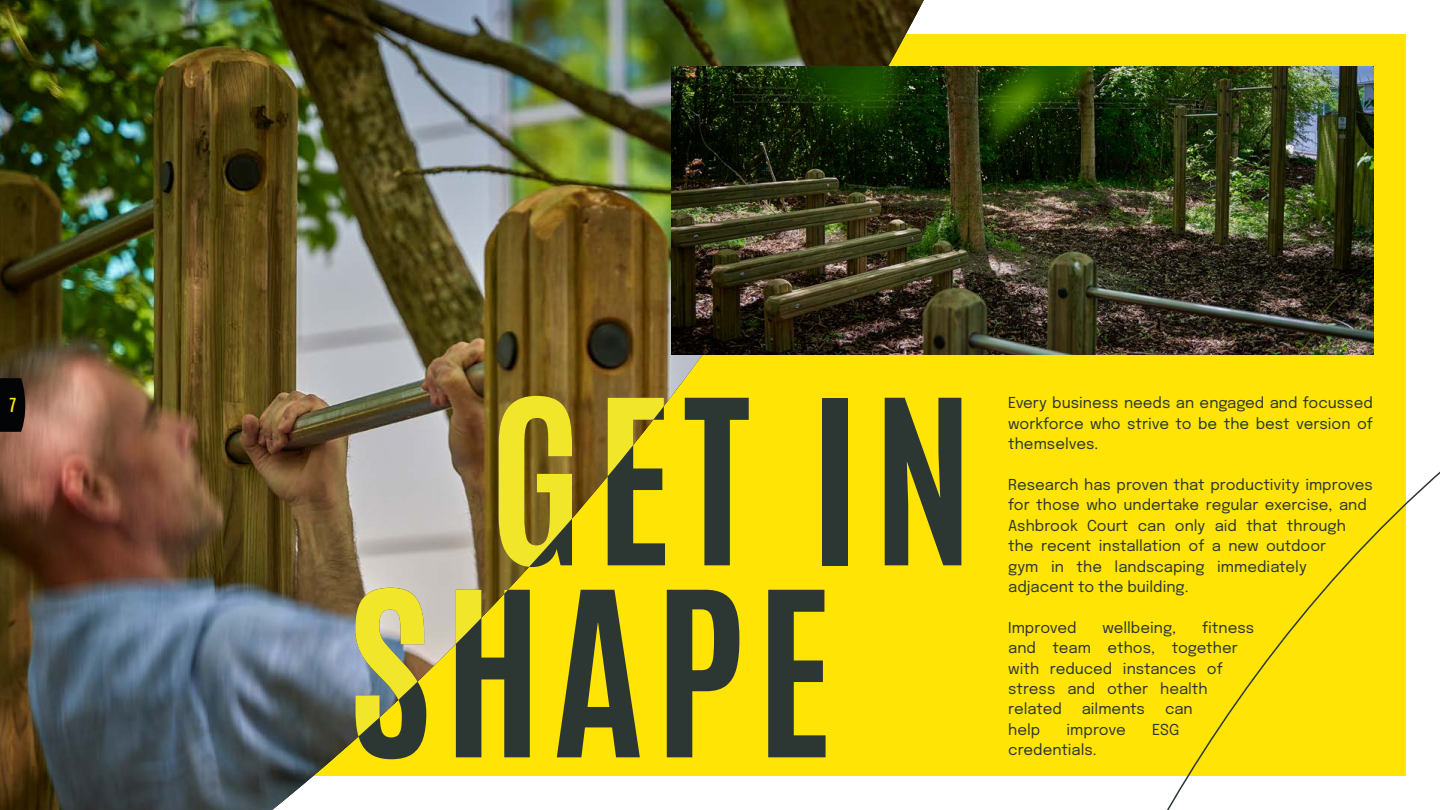
<style>
.page{position:relative;width:1440px;height:810px;background:#fff}
.page>*{position:absolute;margin:0;border:0;box-sizing:border-box;transform-origin:0 0}
.t1{font:700 195px/192px "Antonio";letter-spacing:.06em;color:#2c3632}
.t2{font:600 16.5px "Antonio";color:#ffe406}
.t3{font:15px/20.4px "Epilogue";color:#2c3632}
</style>
<div class="page">
<div style="left:34px;top:34px;width:1371px;height:742px;background:#ffe406"></div>
<img style="left:0;top:0;width:923px;height:810px">
<img style="left:671px;top:67px;width:702px;height:287px">
<svg style="left:1167px;top:452px;width:272px;height:358px"></svg>
<svg style="left:0;top:378px;width:30px;height:54px;background:#201815"></svg>
<p class="t2" style="left:9px;top:394px;width:9px">7</p>
<h1 class="t1" style="left:348px;top:389px;width:627px;text-indent:140px">GET IN<br>SHAPE</h1>
<p class="t3" style="left:1008px;top:392px;width:366px;text-align:justify">Every business needs an engaged and focussed workforce who strive to be the best version of themselves.</p>
<p class="t3" style="left:1008px;top:474px;width:366px">Research has proven that productivity improves for those who undertake regular exercise, and Ashbrook Court can only aid that through the recent installation of a new outdoor<br>gym in the landscaping immediately adjacent to the building.</p>
<p class="t3" style="left:1008px;top:616px;width:70px">Improved</p>
<p class="t3" style="left:1102px;top:616px;width:75px">wellbeing,</p>
<p class="t3" style="left:1008px;top:616px;width:247px;text-indent:194px">fitness and team ethos, together with reduced instances of stress and other health related</p>
<p class="t3" style="left:1081px;top:698px;width:65px">ailments</p>
<p class="t3" style="left:1164px;top:698px;width:29px">can</p>
<p class="t3" style="left:1008px;top:718px;width:34px">help</p>
<p class="t3" style="left:1066px;top:718px;width:61px">improve</p>
<p class="t3" style="left:1152px;top:718px;width:29px">ESG</p>
<p class="t3" style="left:1008px;top:739px;width:90px">credentials.</p>
</div>
